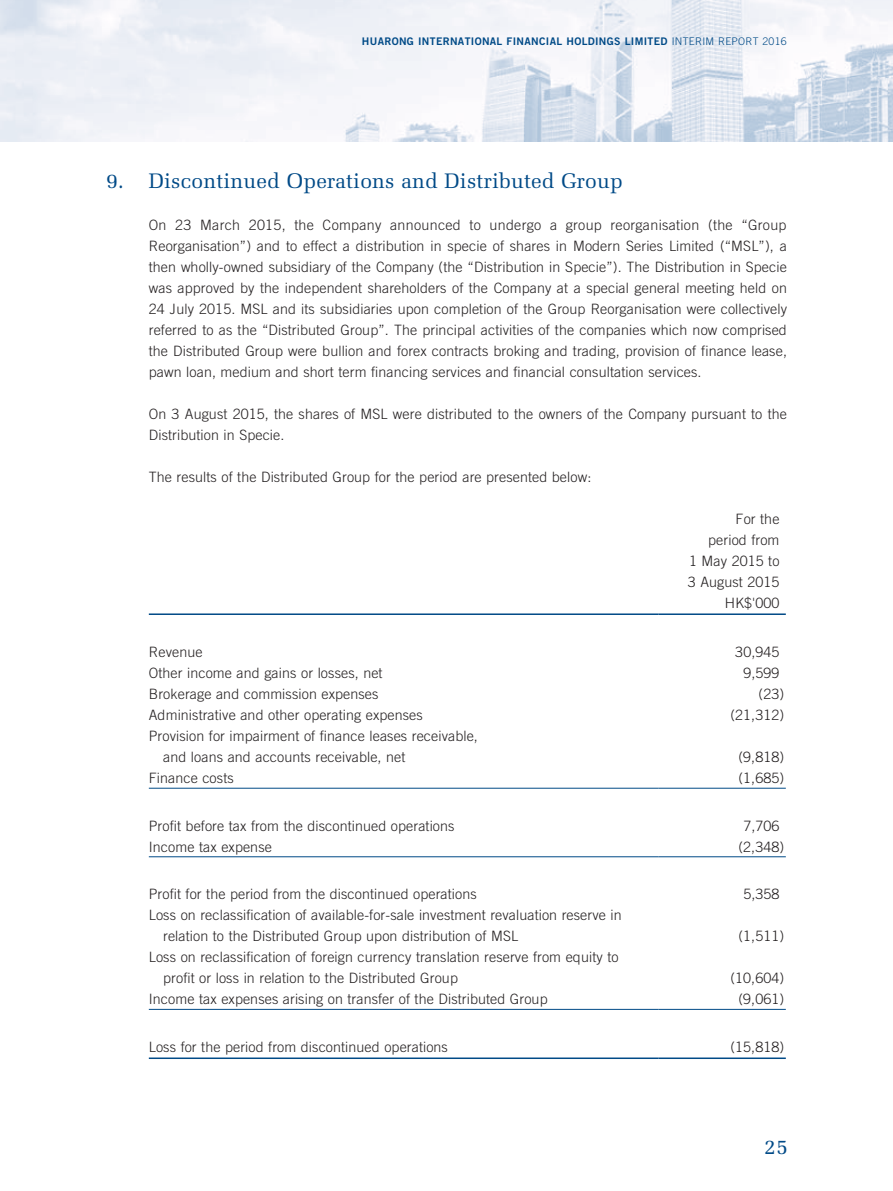
<style>
.page{position:relative;width:893px;height:1191px;background:#fff}
.page>*{position:absolute;margin:0;border:0;box-sizing:border-box;transform-origin:0 0}
.t1{font:21px "Melior LT Std";letter-spacing:.01em;color:#004a87}
.t2{font:300 14.25px/21px "Trade Gothic LT Std";letter-spacing:.01em;color:#231f20}
.t3{font:10.5px "Trade Gothic LT Std Bd 2";letter-spacing:.03em;color:#004a87}
.s1{font-family:"Trade Gothic LT Std";font-weight:300}
</style>
<div class="page">
<img style="left:0;top:0;width:893px;height:142px">
<hr style="left:149px;top:613px;width:509px;height:2px;background:#004a87">
<hr style="left:658px;top:613px;width:128px;height:2px;background:#004a87">
<hr style="left:149px;top:788px;width:509px;height:1px;background:#004a87">
<hr style="left:658px;top:788px;width:128px;height:1px;background:#004a87">
<hr style="left:149px;top:856px;width:509px;height:1px;background:#004a87">
<hr style="left:658px;top:856px;width:128px;height:1px;background:#004a87">
<hr style="left:149px;top:1009px;width:509px;height:1px;background:#004a87">
<hr style="left:658px;top:1009px;width:128px;height:1px;background:#004a87">
<hr style="left:149px;top:1057px;width:509px;height:2px;background:#004a87">
<hr style="left:658px;top:1057px;width:128px;height:2px;background:#004a87">
<p class="t3" style="left:362px;top:35px;width:426px">HUARONG INTERNATIONAL FINANCIAL HOLDINGS LIMITED <span class="s1">INTERIM REPORT 2016</span></p>
<h1 class="t1" style="left:106px;top:168px;width:518px">9. Discontinued Operations and Distributed Group</h1>
<p class="t2" style="left:149px;top:214px;width:640px;text-align:justify">On 23 March 2015, the Company announced to undergo a group reorganisation (the “Group Reorganisation”) and to effect a distribution in specie of shares in Modern Series Limited (“MSL”), a then wholly-owned subsidiary of the Company (the “Distribution in Specie”). The Distribution in Specie was approved by the independent shareholders of the Company at a special general meeting held on 24 July 2015. MSL and its subsidiaries upon completion of the Group Reorganisation were collectively referred to as the “Distributed Group”. The principal activities of the companies which now comprised the Distributed Group were bullion and forex contracts broking and trading, provision of finance lease, pawn loan, medium and short term financing services and financial consultation services.</p>
<p class="t2" style="left:149px;top:403px;width:640px">On 3 August 2015, the shares of MSL were distributed to the owners of the Company pursuant to the<br>Distribution in Specie.</p>
<p class="t2" style="left:149px;top:466px;width:444px">The results of the Distributed Group for the period are presented below:</p>
<p class="t2" style="left:688px;top:508px;width:93px;text-align:right">For the<br>period from<br>1 May 2015 to<br>3 August 2015<br>HK$'000</p>
<p class="t2" style="left:149px;top:641px;width:55px">Revenue</p>
<p class="t2" style="left:735px;top:641px;width:46px">30,945</p>
<p class="t2" style="left:149px;top:662px;width:235px">Other income and gains or losses, net</p>
<p class="t2" style="left:743px;top:662px;width:38px">9,599</p>
<p class="t2" style="left:149px;top:683px;width:231px">Brokerage and commission expenses</p>
<p class="t2" style="left:758px;top:683px;width:27px">(23)</p>
<p class="t2" style="left:149px;top:704px;width:275px">Administrative and other operating expenses</p>
<p class="t2" style="left:730px;top:704px;width:55px">(21,312)</p>
<p class="t2" style="left:163px;top:725px;width:316px;text-indent:-14px">Provision for impairment of finance leases receivable, and loans and accounts receivable, net</p>
<p class="t2" style="left:738px;top:746px;width:47px">(9,818)</p>
<p class="t2" style="left:149px;top:767px;width:86px">Finance costs</p>
<p class="t2" style="left:738px;top:767px;width:47px">(1,685)</p>
<p class="t2" style="left:149px;top:815px;width:307px">Profit before tax from the discontinued operations</p>
<p class="t2" style="left:743px;top:815px;width:38px">7,706</p>
<p class="t2" style="left:149px;top:836px;width:125px">Income tax expense</p>
<p class="t2" style="left:738px;top:836px;width:47px">(2,348)</p>
<p class="t2" style="left:149px;top:883px;width:329px">Profit for the period from the discontinued operations</p>
<p class="t2" style="left:743px;top:883px;width:38px">5,358</p>
<p class="t2" style="left:163px;top:904px;width:460px;text-indent:-14px">Loss on reclassification of available-for-sale investment revaluation reserve in relation to the Distributed Group upon distribution of MSL</p>
<p class="t2" style="left:738px;top:925px;width:47px">(1,511)</p>
<p class="t2" style="left:163px;top:946px;width:457px;text-indent:-14px">Loss on reclassification of foreign currency translation reserve from equity to profit or loss in relation to the Distributed Group</p>
<p class="t2" style="left:730px;top:967px;width:55px">(10,604)</p>
<p class="t2" style="left:149px;top:988px;width:400px">Income tax expenses arising on transfer of the Distributed Group</p>
<p class="t2" style="left:738px;top:988px;width:47px">(9,061)</p>
<p class="t2" style="left:149px;top:1036px;width:301px">Loss for the period from discontinued operations</p>
<p class="t2" style="left:730px;top:1036px;width:55px">(15,818)</p>
<h1 class="t1" style="left:764px;top:1134px;width:25px">25</h1>
</div>
